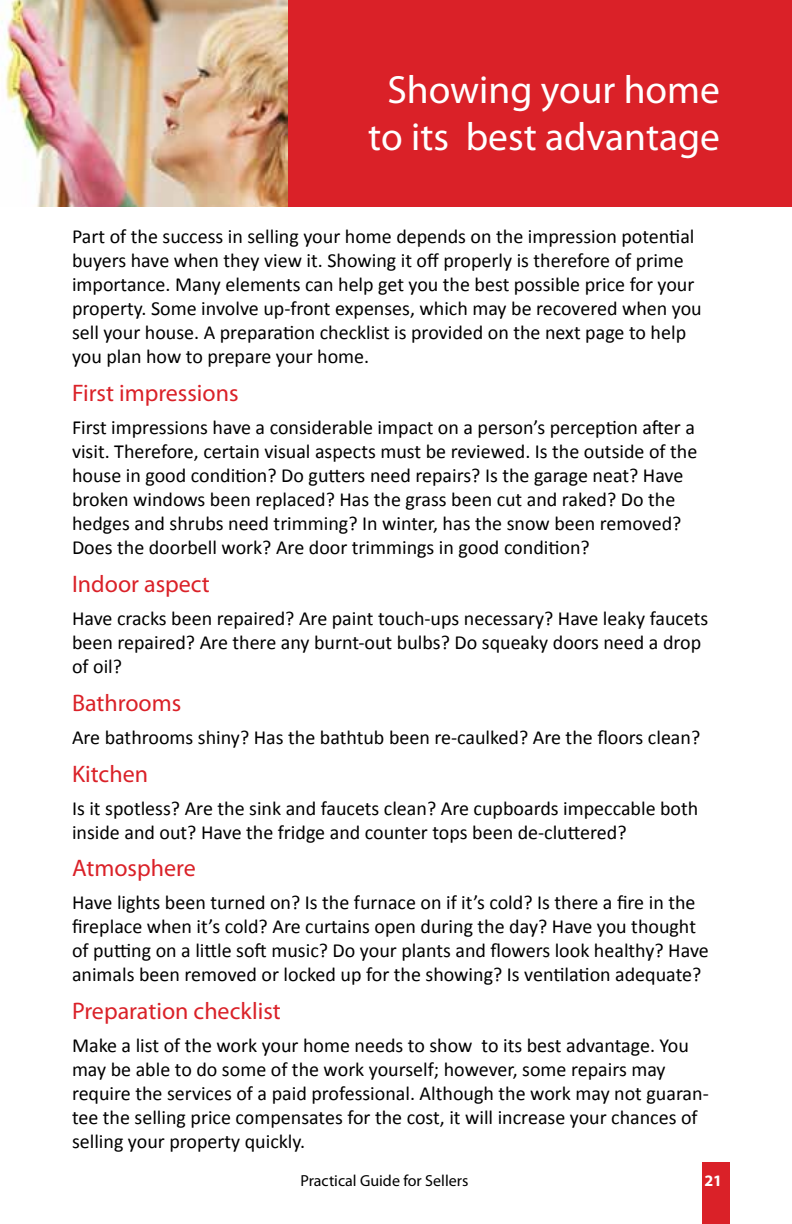
<style>
.page{position:relative;width:792px;height:1224px;background:#fff}
.page>*{position:absolute;margin:0;border:0;box-sizing:border-box;transform-origin:0 0}
.t1{font:39.4px/47.4px "Myriad Pro";color:#fff;text-align:center}
.t2{font:24px "Myriad Pro";color:#da2128}
.t3{font:20px/24px "Calibri";color:#000}
.t4{font:16px "Myriad Pro";color:#000}
.t5{font:700 16px "Myriad Pro";color:#fff}
</style>
<div class="page">
<div style="left:703px;top:1162px;width:27px;height:62px;background:#da2128"></div>
<div style="left:0;top:0;width:792px;height:206px;background:#da2128"></div>
<img style="left:0;top:0;width:288px;height:206px">
<h1 class="t1" style="left:368px;top:65px;width:353px">Showing your home to its best advantage</h1>
<p class="t3" style="left:72px;top:225px;width:631px">Part of the success in selling your home depends on the impression potential buyers have when they view it. Showing it off properly is therefore of prime importance. Many elements can help get you the best possible price for your property. Some involve up-front expenses, which may be recovered when you sell your house. A preparation checklist is provided on the next page to help you plan how to prepare your home.</p>
<p class="t2" style="left:72px;top:378px;width:168px">First impressions</p>
<p class="t3" style="left:72px;top:416px;width:627px">First impressions have a considerable impact on a person’s perception after a visit. Therefore, certain visual aspects must be reviewed. Is the outside of the house in good condition? Do gutters need repairs? Is the garage neat? Have broken windows been replaced? Has the grass been cut and raked? Do the hedges and shrubs need trimming? In winter, has the snow been removed?<br>Does the doorbell work? Are door trimmings in good condition?</p>
<p class="t2" style="left:72px;top:569px;width:139px">Indoor aspect</p>
<p class="t3" style="left:72px;top:606px;width:638px">Have cracks been repaired? Are paint touch-ups necessary? Have leaky faucets been repaired? Are there any burnt-out bulbs? Do squeaky doors need a drop of oil?</p>
<p class="t2" style="left:72px;top:688px;width:111px">Bathrooms</p>
<p class="t3" style="left:72px;top:725px;width:630px">Are bathrooms shiny? Has the bathtub been re-caulked? Are the floors clean?</p>
<p class="t2" style="left:72px;top:759px;width:78px">Kitchen</p>
<p class="t3" style="left:72px;top:796px;width:628px">Is it spotless? Are the sink and faucets clean? Are cupboards impeccable both inside and out? Have the fridge and counter tops been de-cluttered?</p>
<p class="t2" style="left:72px;top:854px;width:125px">Atmosphere</p>
<p class="t3" style="left:72px;top:891px;width:638px">Have lights been turned on? Is the furnace on if it’s cold? Is there a fire in the fireplace when it’s cold? Are curtains open during the day? Have you thought of putting on a little soft music? Do your plants and flowers look healthy? Have animals been removed or locked up for the showing? Is ventilation adequate?</p>
<p class="t2" style="left:72px;top:996px;width:210px">Preparation checklist</p>
<p class="t3" style="left:72px;top:1034px;width:638px">Make a list of the work your home needs to show to its best advantage. You may be able to do some of the work yourself; however, some repairs may require the services of a paid professional. Although the work may not guaran&shy;tee the selling price compensates for the cost, it will increase your chances of selling your property quickly.</p>
<p class="t4" style="left:301px;top:1171px;width:169px">Practical Guide for Sellers</p>
<p class="t5" style="left:704px;top:1170px;width:19px">21</p>
</div>
